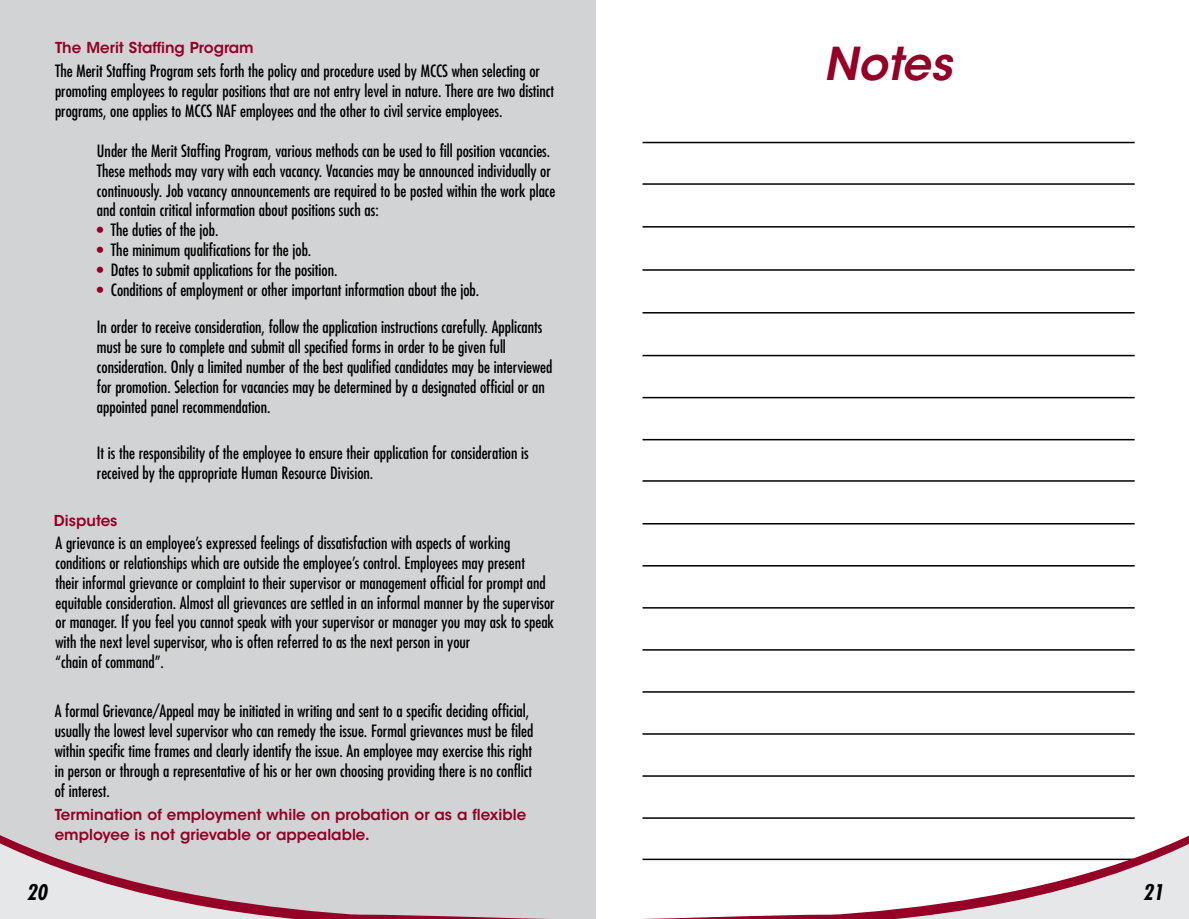
<style>
.page{position:relative;width:1189px;height:919px;background:#fff}
.page>*{position:absolute;margin:0;border:0;box-sizing:border-box;transform-origin:0 0}
.t1{font:italic 600 45px "ITC Avant Garde Std";color:#940026}
.t2{font:italic 700 condensed 21px "Futura Std";color:#000}
.t3{font:condensed 16.5px/20px "Futura Std";color:#000}
.t4{font:600 15px/19.8px "ITC Avant Garde Std";color:#940026}
.s1{color:#940026}
</style>
<div class="page">
<div style="left:0;top:0;width:595px;height:918px;background:#d1d3d4"></div>
<svg style="left:0;top:835px;width:353px;height:83px"></svg>
<hr style="left:642px;top:269px;width:492px;height:1px;background:#000">
<hr style="left:642px;top:312px;width:492px;height:1px;background:#000">
<hr style="left:642px;top:354px;width:492px;height:2px;background:#000">
<hr style="left:642px;top:396px;width:492px;height:2px;background:#000">
<hr style="left:642px;top:438px;width:492px;height:2px;background:#000">
<hr style="left:642px;top:480px;width:492px;height:1px;background:#000">
<hr style="left:642px;top:183px;width:492px;height:2px;background:#000">
<hr style="left:642px;top:226px;width:492px;height:1px;background:#000">
<hr style="left:642px;top:142px;width:492px;height:1px;background:#000">
<svg style="left:353px;top:516px;width:383px;height:402px"></svg>
<svg style="left:736px;top:523px;width:453px;height:395px"></svg>
<p class="t4" style="left:55px;top:37px;width:200px">The Merit Staffing Program</p>
<p class="t3" style="left:55px;top:61px;width:501px">The Merit Staffing Program sets forth the policy and procedure used by MCCS when selecting or promoting employees to regular positions that are not entry level in nature. There are two distinct programs, one applies to MCCS NAF employees and the other to civil service employees.</p>
<p class="t3" style="left:97px;top:140px;width:460px">Under the Merit Staffing Program, various methods can be used to fill position vacancies.<br>These methods may vary with each vacancy. Vacancies may be announced individually or continuously. Job vacancy announcements are required to be posted within the work place and contain critical information about positions such as:</p>
<p class="t3" style="left:97px;top:220px;width:123px"><span class="s1">•</span> The duties of the job.</p>
<p class="t3" style="left:97px;top:240px;width:216px"><span class="s1">•</span> The minimum qualifications for the job.</p>
<p class="t3" style="left:97px;top:260px;width:242px"><span class="s1">•</span> Dates to submit applications for the position.</p>
<p class="t3" style="left:97px;top:280px;width:384px"><span class="s1">•</span> Conditions of employment or other important information about the job.</p>
<p class="t3" style="left:97px;top:317px;width:457px">In order to receive consideration, follow the application instructions carefully. Applicants must be sure to complete and submit all specified forms in order to be given full consideration. Only a limited number of the best qualified candidates may be interviewed for promotion. Selection for vacancies may be determined by a designated official or an appointed panel recommendation.</p>
<p class="t3" style="left:97px;top:442px;width:433px">It is the responsibility of the employee to ensure their application for consideration is received by the appropriate Human Resource Division.</p>
<p class="t4" style="left:54px;top:510px;width:65px">Disputes</p>
<p class="t3" style="left:55px;top:532px;width:501px">A grievance is an employee’s expressed feelings of dissatisfaction with aspects of working conditions or relationships which are outside the employee’s control. Employees may present<br>their informal grievance or complaint to their supervisor or management official for prompt and equitable consideration. Almost all grievances are settled in an informal manner by the supervisor or manager. If you feel you cannot speak with your supervisor or manager you may ask to speak with the next level supervisor, who is often referred to as the next person in your<br>“chain of command”.</p>
<p class="t3" style="left:55px;top:700px;width:480px">A formal Grievance/Appeal may be initiated in writing and sent to a specific deciding official, usually the lowest level supervisor who can remedy the issue. Formal grievances must be filed within specific time frames and clearly identify the issue. An employee may exercise this right in person or through a representative of his or her own choosing providing there is no conflict of interest.</p>
<p class="t4" style="left:55px;top:804px;width:473px">Termination of employment while on probation or as a flexible employee is not grievable or appealable.</p>
<p class="t2" style="left:27px;top:878px;width:22px">20</p>
<h1 class="t1" style="left:824px;top:35px;width:130px">Notes</h1>
<p class="t2" style="left:1132px;top:866px;width:22px">21</p>
<p class="t2" style="left:1142px;top:878px;width:22px">21</p>
</div>
